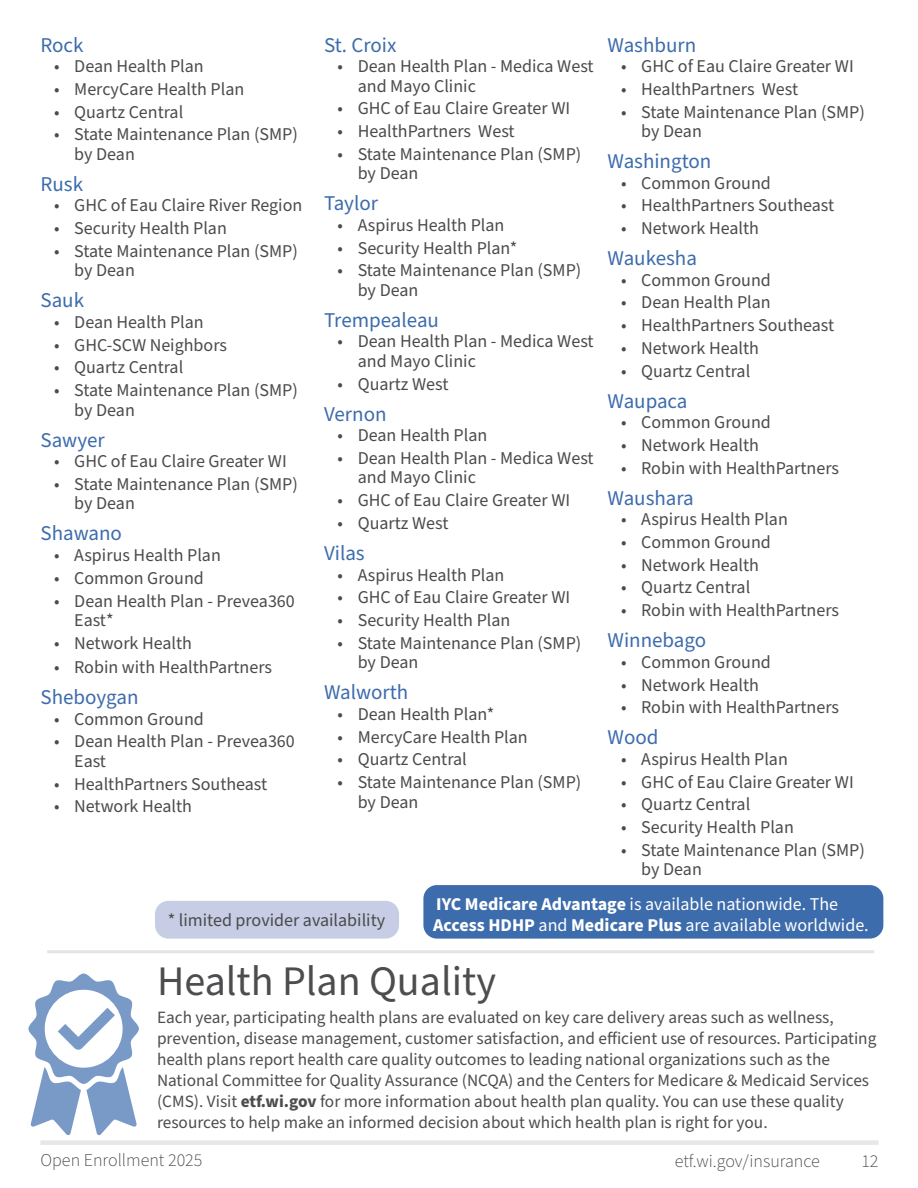
<style>
.page{position:relative;width:918px;height:1188px;background:#fff}
.page>*{position:absolute;margin:0;border:0;box-sizing:border-box;transform-origin:0 0}
.t1{font:42px "Source Sans Pro";color:#4d4d4f}
.County_Name__H3{font:21px "Source Sans Pro";color:#3d6cac}
.t2{font:18px/19.5px "Source Sans Pro";color:#4b4b4b}
.t3{font:18px/21px "Source Sans Pro";color:#fff}
.t4{font:300 18px "Source Sans Pro";color:#4b4b4b}
.t5{font:17.25px/21px "Source Sans Pro";color:#4d4d4f}
.s1{font-weight:700}
</style>
<div class="page">
<div style="left:40px;top:1140px;width:839px;height:5px;background:#e7e7e7"></div>
<hr style="left:47px;top:950px;width:827px;height:3px;background:#e4e4e4">
<svg style="left:28px;top:974px;width:111px;height:161px"></svg>
<div style="left:155px;top:901px;width:244px;height:38px;background:#c6cde4;border-radius:14px"></div>
<div style="left:423px;top:885px;width:460px;height:54px;background:#3d6cac;border-radius:14px"></div>
<h3 class="County_Name__H3" style="left:40px;top:31px;width:45px">Rock</h3>
<p class="t2" style="left:54px;top:57px;width:151px">• Dean Health Plan</p>
<p class="t2" style="left:54px;top:80px;width:192px">• MercyCare Health Plan</p>
<p class="t2" style="left:54px;top:102px;width:131px">• Quartz Central</p>
<p class="t2" style="left:74px;top:125px;width:225px;text-indent:-20px">• State Maintenance Plan (SMP) by Dean</p>
<h3 class="County_Name__H3" style="left:40px;top:170px;width:44px">Rusk</h3>
<p class="t2" style="left:54px;top:196px;width:250px">• GHC of Eau Claire River Region</p>
<p class="t2" style="left:54px;top:219px;width:174px">• Security Health Plan</p>
<p class="t2" style="left:74px;top:242px;width:225px;text-indent:-20px">• State Maintenance Plan (SMP) by Dean</p>
<h3 class="County_Name__H3" style="left:40px;top:286px;width:45px">Sauk</h3>
<p class="t2" style="left:54px;top:313px;width:151px">• Dean Health Plan</p>
<p class="t2" style="left:54px;top:336px;width:175px">• GHC-SCW Neighbors</p>
<p class="t2" style="left:54px;top:358px;width:131px">• Quartz Central</p>
<p class="t2" style="left:74px;top:381px;width:225px;text-indent:-20px">• State Maintenance Plan (SMP) by Dean</p>
<h3 class="County_Name__H3" style="left:40px;top:426px;width:66px">Sawyer</h3>
<p class="t2" style="left:54px;top:452px;width:234px">• GHC of Eau Claire Greater WI</p>
<p class="t2" style="left:74px;top:475px;width:225px;text-indent:-20px">• State Maintenance Plan (SMP) by Dean</p>
<h3 class="County_Name__H3" style="left:40px;top:519px;width:83px">Shawano</h3>
<p class="t2" style="left:54px;top:546px;width:168px">• Aspirus Health Plan</p>
<p class="t2" style="left:54px;top:569px;width:151px">• Common Ground</p>
<p class="t2" style="left:74px;top:591px;width:222px;text-indent:-20px">• Dean Health Plan - Prevea360<br>East*</p>
<p class="t2" style="left:54px;top:634px;width:140px">• Network Health</p>
<p class="t2" style="left:54px;top:658px;width:220px">• Robin with HealthPartners</p>
<h3 class="County_Name__H3" style="left:40px;top:683px;width:100px">Sheboygan</h3>
<p class="t2" style="left:54px;top:709px;width:151px">• Common Ground</p>
<p class="t2" style="left:74px;top:732px;width:222px;text-indent:-20px">• Dean Health Plan - Prevea360<br>East</p>
<p class="t2" style="left:54px;top:774px;width:215px">• HealthPartners Southeast</p>
<p class="t2" style="left:54px;top:797px;width:140px">• Network Health</p>
<h3 class="County_Name__H3" style="left:324px;top:31px;width:74px">St. Croix</h3>
<p class="t2" style="left:358px;top:57px;width:237px;text-indent:-20px">• Dean Health Plan - Medica West and Mayo Clinic</p>
<p class="t2" style="left:338px;top:99px;width:234px">• GHC of Eau Claire Greater WI</p>
<p class="t2" style="left:338px;top:122px;width:179px">• HealthPartners West</p>
<p class="t2" style="left:358px;top:145px;width:225px;text-indent:-20px">• State Maintenance Plan (SMP) by Dean</p>
<h3 class="County_Name__H3" style="left:324px;top:189px;width:56px">Taylor</h3>
<p class="t2" style="left:338px;top:216px;width:168px">• Aspirus Health Plan</p>
<p class="t2" style="left:338px;top:238px;width:181px">• Security Health Plan*</p>
<p class="t2" style="left:358px;top:261px;width:225px;text-indent:-20px">• State Maintenance Plan (SMP) by Dean</p>
<h3 class="County_Name__H3" style="left:324px;top:306px;width:117px">Trempealeau</h3>
<p class="t2" style="left:358px;top:332px;width:237px;text-indent:-20px">• Dean Health Plan - Medica West and Mayo Clinic</p>
<p class="t2" style="left:338px;top:375px;width:113px">• Quartz West</p>
<h3 class="County_Name__H3" style="left:324px;top:400px;width:64px">Vernon</h3>
<p class="t2" style="left:338px;top:426px;width:151px">• Dean Health Plan</p>
<p class="t2" style="left:358px;top:449px;width:237px;text-indent:-20px">• Dean Health Plan - Medica West and Mayo Clinic</p>
<p class="t2" style="left:338px;top:491px;width:234px">• GHC of Eau Claire Greater WI</p>
<p class="t2" style="left:338px;top:514px;width:113px">• Quartz West</p>
<h3 class="County_Name__H3" style="left:324px;top:539px;width:42px">Vilas</h3>
<p class="t2" style="left:338px;top:565px;width:168px">• Aspirus Health Plan</p>
<p class="t2" style="left:338px;top:588px;width:234px">• GHC of Eau Claire Greater WI</p>
<p class="t2" style="left:338px;top:611px;width:174px">• Security Health Plan</p>
<p class="t2" style="left:358px;top:634px;width:225px;text-indent:-20px">• State Maintenance Plan (SMP) by Dean</p>
<h3 class="County_Name__H3" style="left:324px;top:678px;width:86px">Walworth</h3>
<p class="t2" style="left:338px;top:705px;width:158px">• Dean Health Plan*</p>
<p class="t2" style="left:338px;top:727px;width:192px">• MercyCare Health Plan</p>
<p class="t2" style="left:338px;top:750px;width:131px">• Quartz Central</p>
<p class="t2" style="left:358px;top:773px;width:225px;text-indent:-20px">• State Maintenance Plan (SMP) by Dean</p>
<h3 class="County_Name__H3" style="left:608px;top:31px;width:90px">Washburn</h3>
<p class="t2" style="left:621px;top:57px;width:234px">• GHC of Eau Claire Greater WI</p>
<p class="t2" style="left:621px;top:80px;width:179px">• HealthPartners West</p>
<p class="t2" style="left:641px;top:102px;width:225px;text-indent:-20px">• State Maintenance Plan (SMP) by Dean</p>
<h3 class="County_Name__H3" style="left:608px;top:147px;width:105px">Washington</h3>
<p class="t2" style="left:621px;top:173px;width:151px">• Common Ground</p>
<p class="t2" style="left:621px;top:196px;width:215px">• HealthPartners Southeast</p>
<p class="t2" style="left:621px;top:219px;width:140px">• Network Health</p>
<h3 class="County_Name__H3" style="left:608px;top:244px;width:91px">Waukesha</h3>
<p class="t2" style="left:621px;top:271px;width:151px">• Common Ground</p>
<p class="t2" style="left:621px;top:293px;width:151px">• Dean Health Plan</p>
<p class="t2" style="left:621px;top:316px;width:215px">• HealthPartners Southeast</p>
<p class="t2" style="left:621px;top:339px;width:140px">• Network Health</p>
<p class="t2" style="left:621px;top:361px;width:131px">• Quartz Central</p>
<h3 class="County_Name__H3" style="left:608px;top:387px;width:82px">Waupaca</h3>
<p class="t2" style="left:621px;top:413px;width:151px">• Common Ground</p>
<p class="t2" style="left:621px;top:436px;width:140px">• Network Health</p>
<p class="t2" style="left:621px;top:459px;width:220px">• Robin with HealthPartners</p>
<h3 class="County_Name__H3" style="left:608px;top:484px;width:88px">Waushara</h3>
<p class="t2" style="left:621px;top:510px;width:168px">• Aspirus Health Plan</p>
<p class="t2" style="left:621px;top:533px;width:151px">• Common Ground</p>
<p class="t2" style="left:621px;top:556px;width:140px">• Network Health</p>
<p class="t2" style="left:621px;top:578px;width:131px">• Quartz Central</p>
<p class="t2" style="left:621px;top:601px;width:220px">• Robin with HealthPartners</p>
<h3 class="County_Name__H3" style="left:608px;top:626px;width:100px">Winnebago</h3>
<p class="t2" style="left:621px;top:653px;width:151px">• Common Ground</p>
<p class="t2" style="left:621px;top:675px;width:140px">• Network Health</p>
<p class="t2" style="left:621px;top:698px;width:220px">• Robin with HealthPartners</p>
<h3 class="County_Name__H3" style="left:608px;top:723px;width:52px">Wood</h3>
<p class="t2" style="left:621px;top:750px;width:168px">• Aspirus Health Plan</p>
<p class="t2" style="left:621px;top:772px;width:234px">• GHC of Eau Claire Greater WI</p>
<p class="t2" style="left:621px;top:795px;width:131px">• Quartz Central</p>
<p class="t2" style="left:621px;top:818px;width:174px">• Security Health Plan</p>
<p class="t2" style="left:641px;top:841px;width:225px;text-indent:-20px">• State Maintenance Plan (SMP) by Dean</p>
<p class="t2" style="left:168px;top:911px;width:219px">* limited provider availability</p>
<p class="t3" style="left:433px;top:894px;width:437px"><span class="s1">IYC Medicare Advantage</span> is available nationwide. The<br><span class="s1">Access HDHP</span> and <span class="s1">Medicare Plus</span> are available worldwide.</p>
<h2 class="t1" style="left:157px;top:953px;width:340px">Health Plan Quality</h2>
<p class="t5" style="left:157px;top:1007px;width:721px">Each year, participating health plans are evaluated on key care delivery areas such as wellness, prevention, disease management, customer satisfaction, and efficient use of resources. Participating health plans report health care quality outcomes to leading national organizations such as the National Committee for Quality Assurance (NCQA) and the Centers for Medicare &amp; Medicaid Services (CMS). Visit <span class="s1">etf.wi.gov</span> for more information about health plan quality. You can use these quality resources to help make an informed decision about which health plan is right for you.</p>
<p class="t4" style="left:40px;top:1148px;width:164px">Open Enrollment 2025</p>
<p class="t4" style="left:675px;top:1149px;width:147px">etf.wi.gov/insurance</p>
<p class="t4" style="left:861px;top:1149px;width:19px">12</p>
</div>
